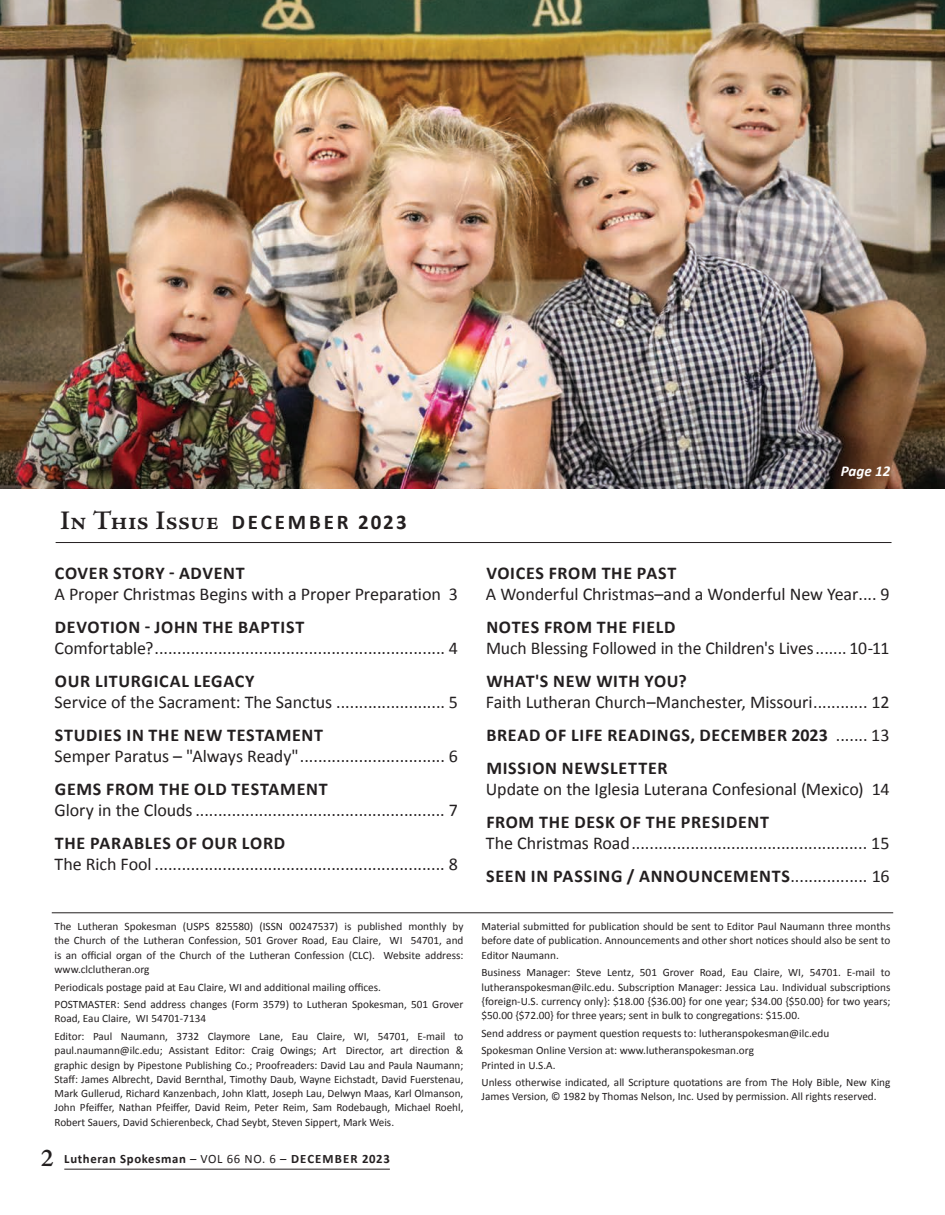
<style>
.page{position:relative;width:945px;height:1215px;background:#fff}
.page>*{position:absolute;margin:0;border:0;box-sizing:border-box;transform-origin:0 0}
.t1{font:700 21px "Calibri";letter-spacing:.135em;color:#231f20}
.t2{font:18px/33px "Calibri";letter-spacing:-.005em;color:#231f20;text-align:justify}
.t3{font:700 18px "Calibri";letter-spacing:.04em;color:#231f20}
.t4{font:italic 700 15px "Calibri";color:#fff}
.t5{font:700 12.75px "Calibri";letter-spacing:.05em;color:#231f20}
.t6{font:11.25px/14.2px "Calibri";color:#231f20;text-align:justify}
.s1{font-family:"Adobe Jenson Pro";font-weight:600;font-size:27px}
.s2{font-family:"Adobe Jenson Pro";font-weight:600;font-size:25.5px}
.s3{font-weight:400}
.s4{font-weight:700}
</style>
<div class="page">
<hr style="left:64px;top:1169px;width:326px;height:1px;background:#231f20">
<hr style="left:56px;top:542px;width:836px;height:1px;background:#231f20">
<hr style="left:52px;top:912px;width:841px;height:1px;background:#231f20">
<img style="left:0;top:0;width:945px;height:489px">
<h1 class="t1" style="left:60px;top:508px;width:348px"><span class="s1">In This Issue</span> DECEMBER 2023</h1>
<h2 class="t3" style="left:55px;top:561px;width:191px">COVER STORY - ADVENT</h2>
<h2 class="t2" style="left:55px;top:577px;width:405px">A Proper Christmas Begins with a Proper Preparation 3</h2>
<h2 class="t3" style="left:55px;top:615px;width:251px">DEVOTION - JOHN THE BAPTIST</h2>
<h2 class="t2" style="left:55px;top:631px;width:405px">Comfortable?................................................................ 4</h2>
<h2 class="t3" style="left:55px;top:669px;width:201px">OUR LITURGICAL LEGACY</h2>
<h2 class="t2" style="left:55px;top:685px;width:405px">Service of the Sacrament: The Sanctus ........................ 5</h2>
<h2 class="t3" style="left:55px;top:723px;width:270px">STUDIES IN THE NEW TESTAMENT</h2>
<h2 class="t2" style="left:55px;top:739px;width:405px">Semper Paratus – "Always Ready"................................ 6</h2>
<h2 class="t3" style="left:55px;top:777px;width:274px">GEMS FROM THE OLD TESTAMENT</h2>
<h2 class="t2" style="left:55px;top:793px;width:405px">Glory in the Clouds....................................................... 7</h2>
<h2 class="t3" style="left:55px;top:831px;width:232px">THE PARABLES OF OUR LORD</h2>
<h2 class="t2" style="left:55px;top:847px;width:405px">The Rich Fool ................................................................ 8</h2>
<p class="t6" style="left:55px;top:919px;width:410px">The Lutheran Spokesman (USPS 825580) (ISSN 00247537) is published monthly by the Church of the Lutheran Confession, 501 Grover Road, Eau Claire, WI 54701, and is an official organ of the Church of the Lutheran Confession (CLC). Website address: www.clclutheran.org</p>
<p class="t6" style="left:55px;top:978px;width:410px;line-height:17.5px">Periodicals postage paid at Eau Claire, WI and additional mailing offices.<br>POSTMASTER: Send address changes (Form 3579) to Lutheran Spokesman, 501 Grover</p>
<p class="t6" style="left:55px;top:1010px;width:410px;line-height:17.5px">Road, Eau Claire, WI 54701-7134<br>Editor: Paul Naumann, 3732 Claymore Lane, Eau Claire, WI, 54701, E-mail to</p>
<p class="t6" style="left:55px;top:1044px;width:410px">paul.naumann@ilc.edu; Assistant Editor: Craig Owings; Art Director, art direction &amp; graphic design by Pipestone Publishing Co.; Proofreaders: David Lau and Paula Naumann; Staff: James Albrecht, David Bernthal, Timothy Daub, Wayne Eichstadt, David Fuerstenau, Mark Gullerud, Richard Kanzenbach, John Klatt, Joseph Lau, Delwyn Maas, Karl Olmanson, John Pfeiffer, Nathan Pfeiffer, David Reim, Peter Reim, Sam Rodebaugh, Michael Roehl, Robert Sauers, David Schierenbeck, Chad Seybt, Steven Sippert, Mark Weis.</p>
<p class="t5" style="left:40px;top:1151px;width:351px"><span class="s2">2</span> Lutheran Spokesman <span class="s3">– VOL 66 NO. 6 –</span> DECEMBER 2023</p>
<h3 class="t4" style="left:841px;top:461px;width:51px">Page 12</h3>
<h2 class="t3" style="left:486px;top:561px;width:192px">VOICES FROM THE PAST</h2>
<h2 class="t2" style="left:486px;top:577px;width:405px">A Wonderful Christmas–and a Wonderful New Year.... 9</h2>
<h2 class="t3" style="left:486px;top:615px;width:191px">NOTES FROM THE FIELD</h2>
<h2 class="t2" style="left:486px;top:631px;width:405px">Much Blessing Followed in the Children's Lives....... 10-11</h2>
<h2 class="t3" style="left:486px;top:669px;width:202px">WHAT'S NEW WITH YOU?</h2>
<h2 class="t2" style="left:486px;top:685px;width:405px">Faith Lutheran Church–Manchester, Missouri............ 12<br><span class="s4">BREAD OF LIFE READINGS, DECEMBER 2023</span> ....... 13<br><span class="s4">MISSION NEWSLETTER</span></h2>
<h2 class="t2" style="left:486px;top:772px;width:405px">Update on the Iglesia Luterana Confesional (Mexico) 14</h2>
<h2 class="t3" style="left:486px;top:810px;width:284px">FROM THE DESK OF THE PRESIDENT</h2>
<h2 class="t2" style="left:486px;top:826px;width:405px">The Christmas Road.................................................... 15<br><span class="s4">SEEN IN PASSING / ANNOUNCEMENTS</span>................. 16</h2>
<p class="t6" style="left:482px;top:919px;width:410px">Material submitted for publication should be sent to Editor Paul Naumann three months before date of publication. Announcements and other short notices should also be sent to Editor Naumann.</p>
<p class="t6" style="left:482px;top:966px;width:410px">Business Manager: Steve Lentz, 501 Grover Road, Eau Claire, WI, 54701. E-mail to lutheranspokesman@ilc.edu. Subscription Manager: Jessica Lau. Individual subscriptions {foreign-U.S. currency only}: $18.00 {$36.00} for one year; $34.00 {$50.00} for two years; $50.00 {$72.00} for three years; sent in bulk to congregations: $15.00.</p>
<p class="t6" style="left:482px;top:1024px;width:349px;line-height:17.5px">Send address or payment question requests to: lutheranspokesman@ilc.edu<br>Spokesman Online Version at: www.lutheranspokesman.org</p>
<p class="t6" style="left:482px;top:1056px;width:410px;line-height:17.5px">Printed in U.S.A.<br>Unless otherwise indicated, all Scripture quotations are from The Holy Bible, New King</p>
<p class="t6" style="left:482px;top:1090px;width:397px">James Version, © 1982 by Thomas Nelson, Inc. Used by permission. All rights reserved.</p>
</div>
